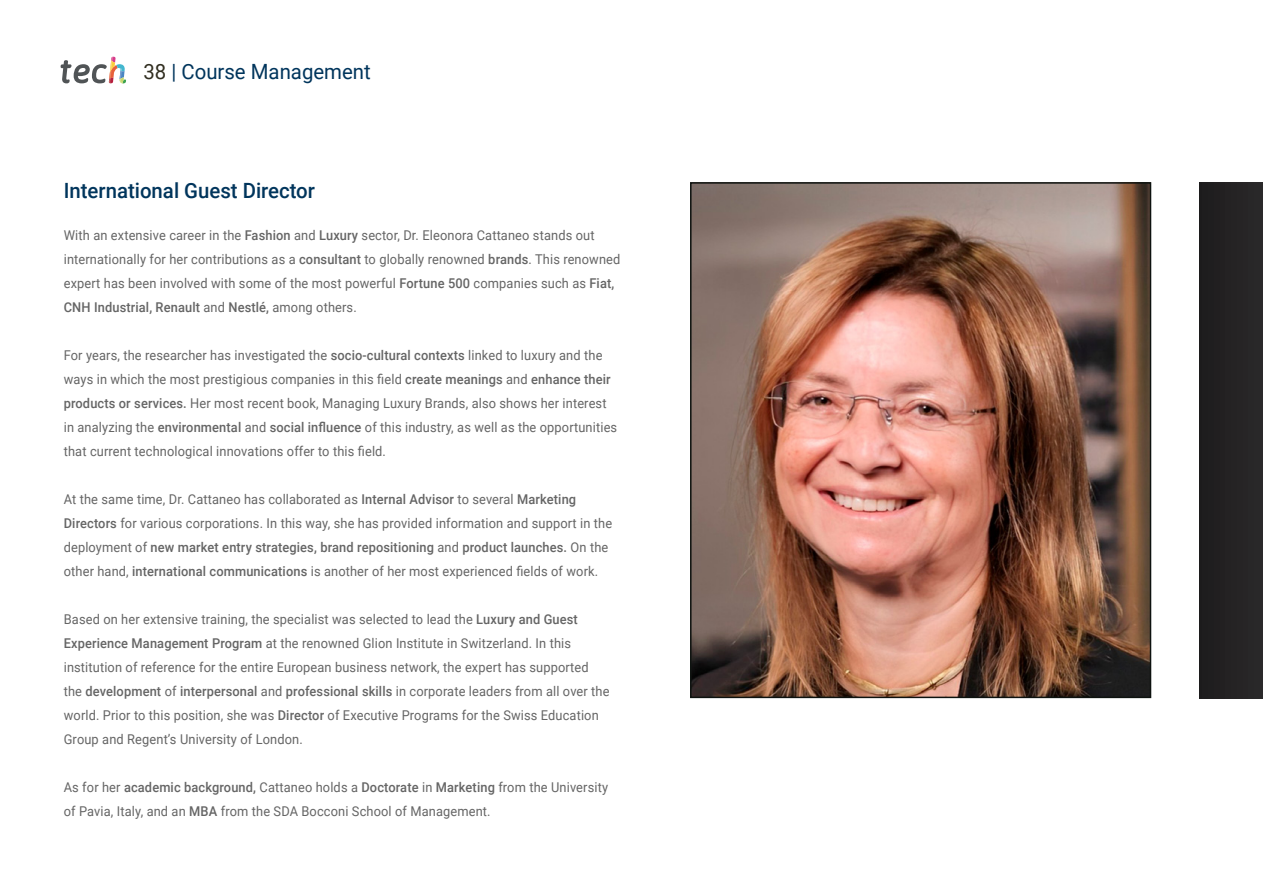
<style>
.page{position:relative;width:1263px;height:893px;background:#fff}
.page>*{position:absolute;margin:0;border:0;box-sizing:border-box;transform-origin:0 0}
.t1{font:500 21px "Roboto";color:#00355c}
.t2{font:21px "Roboto";color:#00355c}
.t3{font:13.5px/24px "Roboto";letter-spacing:.01em;color:#656565;scale:.95 1}
.s1{color:#312e20}
.s2{font-weight:500}
</style>
<div class="page">
<div style="left:1199px;top:182px;width:64px;height:516px;background:#242223"></div>
<img style="left:693px;top:185px;width:455px;height:510px">
<div style="left:690px;top:182px;width:461px;height:516px;border:2px solid #0e1310"></div>
<svg style="left:61px;top:57px;width:65px;height:27px"></svg>
<h1 class="t2" style="left:144px;top:57px;width:229px"><span class="s1">38</span> | Course Management</h1>
<h1 class="t1" style="left:64px;top:176px;width:253px">International Guest Director</h1>
<p class="t3" style="left:64px;top:222px;width:587px">With an extensive career in the <span class="s2">Fashion</span> and <span class="s2">Luxury</span> sector, Dr. Eleonora Cattaneo stands out internationally for her contributions as a <span class="s2">consultant</span> to globally renowned <span class="s2">brands</span>. This renowned expert has been involved with some of the most powerful <span class="s2">Fortune 500</span> companies such as <span class="s2">Fiat, CNH Industrial, Renault</span> and <span class="s2">Nestlé,</span> among others.</p>
<p class="t3" style="left:64px;top:342px;width:584px">For years, the researcher has investigated the <span class="s2">socio-cultural contexts</span> linked to luxury and the ways in which the most prestigious companies in this field <span class="s2">create meanings</span> and <span class="s2">enhance their products or services.</span> Her most recent book, Managing Luxury Brands, also shows her interest in analyzing the <span class="s2">environmental</span> and <span class="s2">social influence</span> of this industry, as well as the opportunities that current technological innovations offer to this field.</p>
<p class="t3" style="left:64px;top:486px;width:579px">At the same time, Dr. Cattaneo has collaborated as <span class="s2">Internal Advisor</span> to several <span class="s2">Marketing Directors</span> for various corporations. In this way, she has provided information and support in the deployment of <span class="s2">new market entry strategies, brand repositioning</span> and <span class="s2">product launches.</span> On the other hand, <span class="s2">international communications</span> is another of her most experienced fields of work.</p>
<p class="t3" style="left:64px;top:606px;width:576px">Based on her extensive training, the specialist was selected to lead the <span class="s2">Luxury and Guest Experience Management Program</span> at the renowned Glion Institute in Switzerland. In this institution of reference for the entire European business network, the expert has supported the <span class="s2">development</span> of <span class="s2">interpersonal</span> and <span class="s2">professional skills</span> in corporate leaders from all over the world. Prior to this position, she was <span class="s2">Director</span> of Executive Programs for the Swiss Education Group and Regent’s University of London.</p>
<p class="t3" style="left:64px;top:774px;width:574px">As for her <span class="s2">academic background,</span> Cattaneo holds a <span class="s2">Doctorate</span> in <span class="s2">Marketing</span> from the University of Pavia, Italy, and an <span class="s2">MBA</span> from the SDA Bocconi School of Management.</p>
</div>
